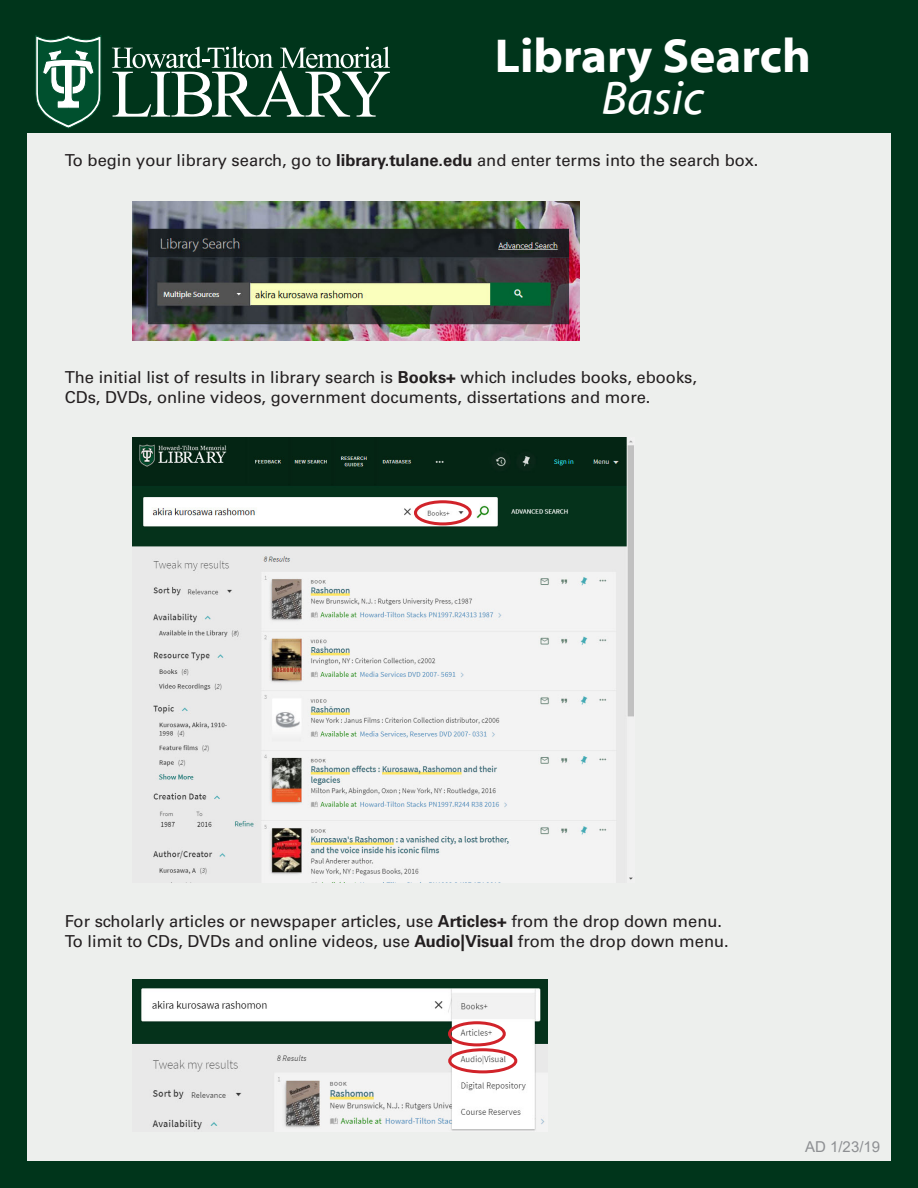
<style>
.page{position:relative;width:918px;height:1188px;background:#00351b}
.page>*{position:absolute;margin:0;border:0;box-sizing:border-box;transform-origin:0 0}
.t1{font:700 48px "Myriad Web Pro";color:#fff}
.t2{font:italic 48px "Myriad Web Pro";color:#fff}
.t3{font:16.5px "Univers";color:#231f20}
.t4{font:15px "Arial";color:#8d8f92}
.s1{font-weight:700}
</style>
<div class="page">
<div style="left:27px;top:134px;width:864px;height:1027px;background:#edefed"></div>
<svg style="left:112px;top:47px;width:278px;height:70px"></svg>
<svg style="left:35px;top:35px;width:67px;height:94px;background:#437a62"></svg>
<img style="left:133px;top:201px;width:446px;height:139px">
<img style="left:133px;top:437px;width:501px;height:445px">
<img style="left:133px;top:980px;width:415px;height:151px">
<div style="left:414px;top:500px;width:58px;height:25px;border:3px solid #d1232a;border-radius:50%"></div>
<div style="left:448px;top:1021px;width:58px;height:25px;border:3px solid #d1232a;border-radius:50%"></div>
<div style="left:448px;top:1048px;width:69px;height:25px;border:3px solid #d1232a;border-radius:50%"></div>
<p class="t1" style="left:495px;top:30px;width:318px">Library Search</p>
<p class="t2" style="left:602px;top:72px;width:104px">Basic</p>
<p class="t3" style="left:65px;top:150px;width:695px">To begin your library search, go to <span class="s1">library.tulane.edu</span> and enter terms into the search box.</p>
<p class="t3" style="left:65px;top:367px;width:634px">The initial list of results in library search is <span class="s1">Books+</span> which includes books, ebooks,</p>
<p class="t3" style="left:65px;top:387px;width:587px">CDs, DVDs, online videos, government documents, dissertations and more.</p>
<p class="t3" style="left:65px;top:912px;width:659px">For scholarly articles or newspaper articles, use <span class="s1">Articles+</span> from the drop down menu.</p>
<p class="t3" style="left:65px;top:931px;width:666px">To limit to CDs, DVDs and online videos, use <span class="s1">Audio|Visual</span> from the drop down menu.</p>
<p class="t4" style="left:805px;top:1137px;width:77px">AD 1/23/19</p>
</div>
